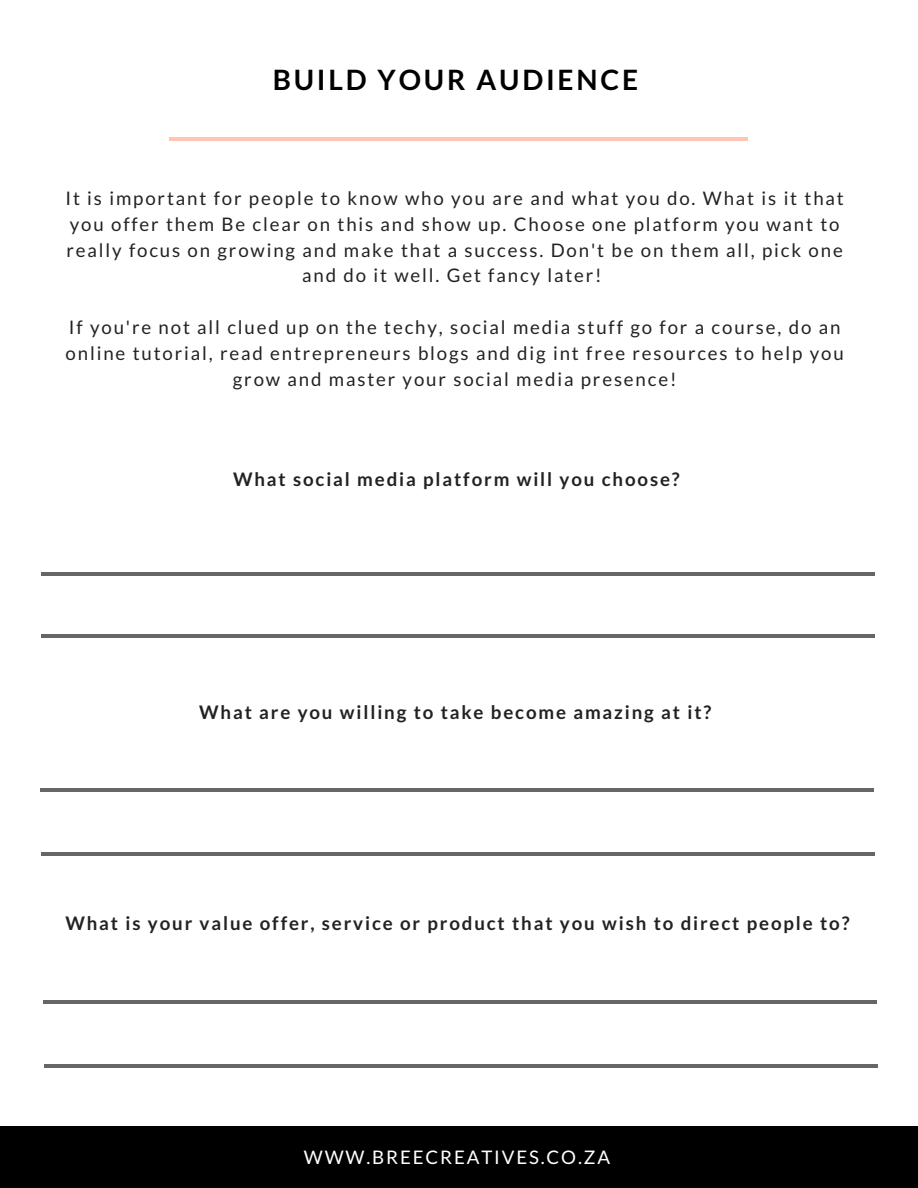
<style>
.page{position:relative;width:918px;height:1188px;background:#fff}
.page>*{position:absolute;margin:0;border:0;box-sizing:border-box;transform-origin:0 0}
.t1{font:700 28.05px "Lato";letter-spacing:.1em;color:#000}
.t2{font:18.75px/25.8px "Lato";letter-spacing:.1em;color:#222;text-align:center}
.t3{font:700 18.75px "Lato";letter-spacing:.1em;color:#222}
.t4{font:18.75px "Lato";letter-spacing:.1em;color:#fff}
</style>
<div class="page">
<div style="left:0;top:1126px;width:918px;height:62px;background:#000"></div>
<hr style="left:170px;top:137px;width:578px;height:4px;background:#ffc5b0">
<hr style="left:42px;top:573px;width:833px;height:3px;background:#666">
<hr style="left:40px;top:789px;width:834px;height:3px;background:#666">
<hr style="left:42px;top:853px;width:833px;height:3px;background:#666">
<hr style="left:42px;top:634px;width:833px;height:4px;background:#666">
<hr style="left:43px;top:1000px;width:833px;height:4px;background:#666">
<hr style="left:44px;top:1064px;width:833px;height:4px;background:#666">
<h1 class="t1" style="left:273px;top:62px;width:367px">BUILD YOUR AUDIENCE</h1>
<p class="t2" style="left:65px;top:185px;width:780px">It is important for people to know who you are and what you do. What is it that you offer them Be clear on this and show up. Choose one platform you want to really focus on growing and make that a success. Don't be on them all, pick one and do it well. Get fancy later!</p>
<p class="t2" style="left:66px;top:314px;width:780px">If you're not all clued up on the techy, social media stuff go for a course, do an online tutorial, read entrepreneurs blogs and dig int free resources to help you grow and master your social media presence!</p>
<p class="t3" style="left:233px;top:467px;width:448px">What social media platform will you choose?</p>
<p class="t3" style="left:199px;top:700px;width:514px">What are you willing to take become amazing at it?</p>
<p class="t3" style="left:65px;top:912px;width:786px">What is your value offer, service or product that you wish to direct people to?</p>
<p class="t4" style="left:304px;top:1146px;width:308px">WWW.BREECREATIVES.CO.ZA</p>
</div>
